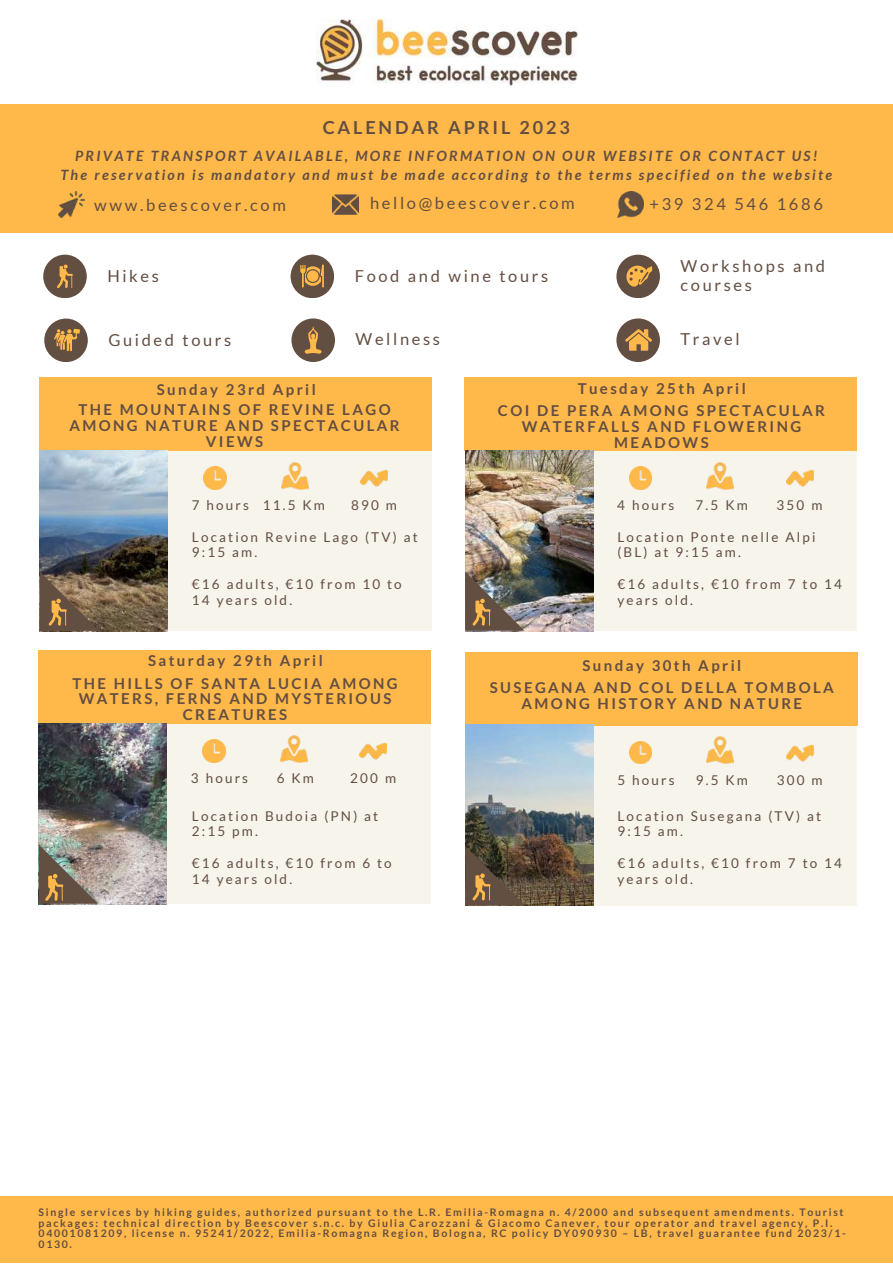
<style>
.page{position:relative;width:893px;height:1264px;background:#fff}
.page>*{position:absolute;margin:0;border:0;box-sizing:border-box;transform-origin:0 0}
.t1{font:700 18px "Lato";letter-spacing:.16em;color:#634e42}
.t2{font:16.5px/19px "Lato";letter-spacing:.16em;color:#634e42}
.t3{font:700 15px/15.8px "Lato";letter-spacing:.16em;color:#634e42;text-align:center}
.t4{font:italic 700 14.25px/19px "Lato";letter-spacing:.16em;color:#634e42;text-align:center}
.t5{font:13.5px/15.8px "Lato";letter-spacing:.16em;color:#634e42}
.t6{font:700 10.5px/10.5px "Lato";letter-spacing:.16em;color:#634e42}
</style>
<div class="page">
<div style="left:0;top:1196px;width:892px;height:66px;background:#ffb94a"></div>
<div style="left:0;top:105px;width:892px;height:128px;background:#ffb94a"></div>
<img style="left:59px;top:191px;width:25px;height:26px">
<img style="left:332px;top:194px;width:26px;height:21px">
<img style="left:617px;top:191px;width:26px;height:26px">
<div style="left:43px;top:255px;width:44px;height:43px;background:#634e42;border-radius:50%"></div>
<svg style="left:57px;top:264px;width:16px;height:24px"></svg>
<div style="left:290px;top:255px;width:44px;height:43px;background:#634e42;border-radius:50%"></div>
<svg style="left:300px;top:264px;width:24px;height:23px"></svg>
<div style="left:616px;top:255px;width:44px;height:43px;background:#634e42;border-radius:50%"></div>
<svg style="left:626px;top:265px;width:26px;height:21px"></svg>
<div style="left:44px;top:318px;width:44px;height:44px;background:#634e42;border-radius:50%"></div>
<svg style="left:54px;top:329px;width:26px;height:22px"></svg>
<div style="left:291px;top:318px;width:44px;height:44px;background:#634e42;border-radius:50%"></div>
<svg style="left:305px;top:326px;width:16px;height:27px"></svg>
<div style="left:616px;top:318px;width:44px;height:44px;background:#634e42;border-radius:50%"></div>
<svg style="left:625px;top:329px;width:27px;height:22px"></svg>
<img style="left:316px;top:20px;width:261px;height:65px">
<div style="left:39px;top:696px;width:391px;height:208px;background:#f6f4eb"></div>
<div style="left:38px;top:650px;width:393px;height:73px;background:#ffb94a"></div>
<img style="left:39px;top:723px;width:128px;height:181px">
<img style="left:203px;top:739px;width:22px;height:23px">
<img style="left:280px;top:735px;width:27px;height:27px">
<img style="left:360px;top:742px;width:27px;height:18px">
<svg style="left:39px;top:844px;width:59px;height:59px;background:#8a7b6a"></svg>
<div style="left:465px;top:423px;width:391px;height:208px;background:#f6f4eb"></div>
<div style="left:464px;top:377px;width:393px;height:73px;background:#ffb94a"></div>
<img style="left:465px;top:450px;width:128px;height:181px">
<img style="left:629px;top:467px;width:22px;height:22px">
<img style="left:706px;top:462px;width:27px;height:27px">
<img style="left:786px;top:469px;width:27px;height:18px">
<div style="left:465px;top:697px;width:392px;height:208px;background:#f6f4eb"></div>
<div style="left:465px;top:652px;width:392px;height:73px;background:#ffb94a"></div>
<img style="left:465px;top:724px;width:128px;height:181px">
<img style="left:629px;top:741px;width:22px;height:22px">
<img style="left:706px;top:736px;width:27px;height:27px">
<img style="left:786px;top:744px;width:27px;height:18px">
<div style="left:40px;top:423px;width:391px;height:208px;background:#f6f4eb"></div>
<div style="left:39px;top:377px;width:393px;height:73px;background:#ffb94a"></div>
<img style="left:40px;top:450px;width:128px;height:181px">
<img style="left:204px;top:467px;width:22px;height:22px">
<img style="left:281px;top:462px;width:27px;height:27px">
<img style="left:361px;top:469px;width:27px;height:18px">
<svg style="left:40px;top:571px;width:59px;height:59px;background:#7d644c"></svg>
<img style="left:465px;top:571px;width:59px;height:59px">
<svg style="left:465px;top:846px;width:59px;height:59px;background:#604d38"></svg>
<h1 class="t1" style="left:322px;top:116px;width:249px">CALENDAR APRIL 2023</h1>
<h3 class="t4" style="left:60px;top:146px;width:773px">PRIVATE TRANSPORT AVAILABLE, MORE INFORMATION ON OUR WEBSITE OR CONTACT US!<br>The reservation is mandatory and must be made according to the terms specified on the website</h3>
<h2 class="t2" style="left:94px;top:195px;width:193px">www.beescover.com</h2>
<h2 class="t2" style="left:370px;top:193px;width:206px">hello@beescover.com</h2>
<h2 class="t2" style="left:649px;top:194px;width:175px">+39 324 546 1686</h2>
<h2 class="t2" style="left:107px;top:266px;width:53px">Hikes</h2>
<h2 class="t2" style="left:354px;top:266px;width:195px">Food and wine tours</h2>
<h2 class="t2" style="left:680px;top:256px;width:146px">Workshops and courses</h2>
<h2 class="t2" style="left:108px;top:329px;width:124px">Guided tours</h2>
<h2 class="t2" style="left:355px;top:329px;width:86px">Wellness</h2>
<h2 class="t2" style="left:680px;top:329px;width:61px">Travel</h2>
<h3 class="t3" style="left:157px;top:382px;width:160px">Sunday 23rd April</h3>
<h3 class="t3" style="left:69px;top:401px;width:332px">THE MOUNTAINS OF REVINE LAGO<br>AMONG NATURE AND SPECTACULAR<br>VIEWS</h3>
<p class="t5" style="left:192px;top:497px;width:135px">7 hours 11.5 Km</p>
<p class="t5" style="left:351px;top:497px;width:47px">890 m</p>
<p class="t5" style="left:192px;top:528px;width:227px">Location Revine Lago (TV) at<br>9:15 am.</p>
<p class="t5" style="left:192px;top:575px;width:211px">€16 adults, €10 from 10 to<br>14 years old.</p>
<h3 class="t3" style="left:148px;top:652px;width:176px">Saturday 29th April</h3>
<h3 class="t3" style="left:72px;top:675px;width:327px">THE HILLS OF SANTA LUCIA AMONG<br>WATERS, FERNS AND MYSTERIOUS<br>CREATURES</h3>
<p class="t5" style="left:191px;top:770px;width:59px">3 hours</p>
<p class="t5" style="left:277px;top:770px;width:39px">6 Km</p>
<p class="t5" style="left:350px;top:770px;width:47px">200 m</p>
<p class="t5" style="left:192px;top:807px;width:188px">Location Budoia (PN) at<br>2:15 pm.</p>
<p class="t5" style="left:192px;top:854px;width:201px">€16 adults, €10 from 6 to<br>14 years old.</p>
<h3 class="t3" style="left:577px;top:380px;width:169px">Tuesday 25th April</h3>
<h3 class="t3" style="left:498px;top:402px;width:329px">COI DE PERA AMONG SPECTACULAR<br>WATERFALLS AND FLOWERING<br>MEADOWS</h3>
<p class="t5" style="left:617px;top:497px;width:59px">4 hours</p>
<p class="t5" style="left:695px;top:497px;width:54px">7.5 Km</p>
<p class="t5" style="left:776px;top:497px;width:47px">350 m</p>
<p class="t5" style="left:617px;top:528px;width:200px">Location Ponte nelle Alpi (BL) at 9:15 am.</p>
<p class="t5" style="left:617px;top:575px;width:226px">€16 adults, €10 from 7 to 14 years old.</p>
<h3 class="t3" style="left:582px;top:657px;width:160px">Sunday 30th April</h3>
<h3 class="t3" style="left:490px;top:679px;width:345px">SUSEGANA AND COL DELLA TOMBOLA<br>AMONG HISTORY AND NATURE</h3>
<p class="t5" style="left:617px;top:772px;width:59px">5 hours</p>
<p class="t5" style="left:695px;top:772px;width:54px">9.5 Km</p>
<p class="t5" style="left:776px;top:772px;width:47px">300 m</p>
<p class="t5" style="left:617px;top:807px;width:205px">Location Susegana (TV) at<br>9:15 am.</p>
<p class="t5" style="left:617px;top:854px;width:226px">€16 adults, €10 from 7 to 14 years old.</p>
<p class="t6" style="left:39px;top:1206px;width:808px">Single services by hiking guides, authorized pursuant to the L.R. Emilia-Romagna n. 4/2000 and subsequent amendments. Tourist packages: technical direction by Beescover s.n.c. by Giulia Carozzani &amp; Giacomo Canever, tour operator and travel agency, P.I.<br>04001081209, license n. 95241/2022, Emilia-Romagna Region, Bologna, RC policy DY090930 – LB, travel guarantee fund 2023/1- 0130.</p>
</div>
